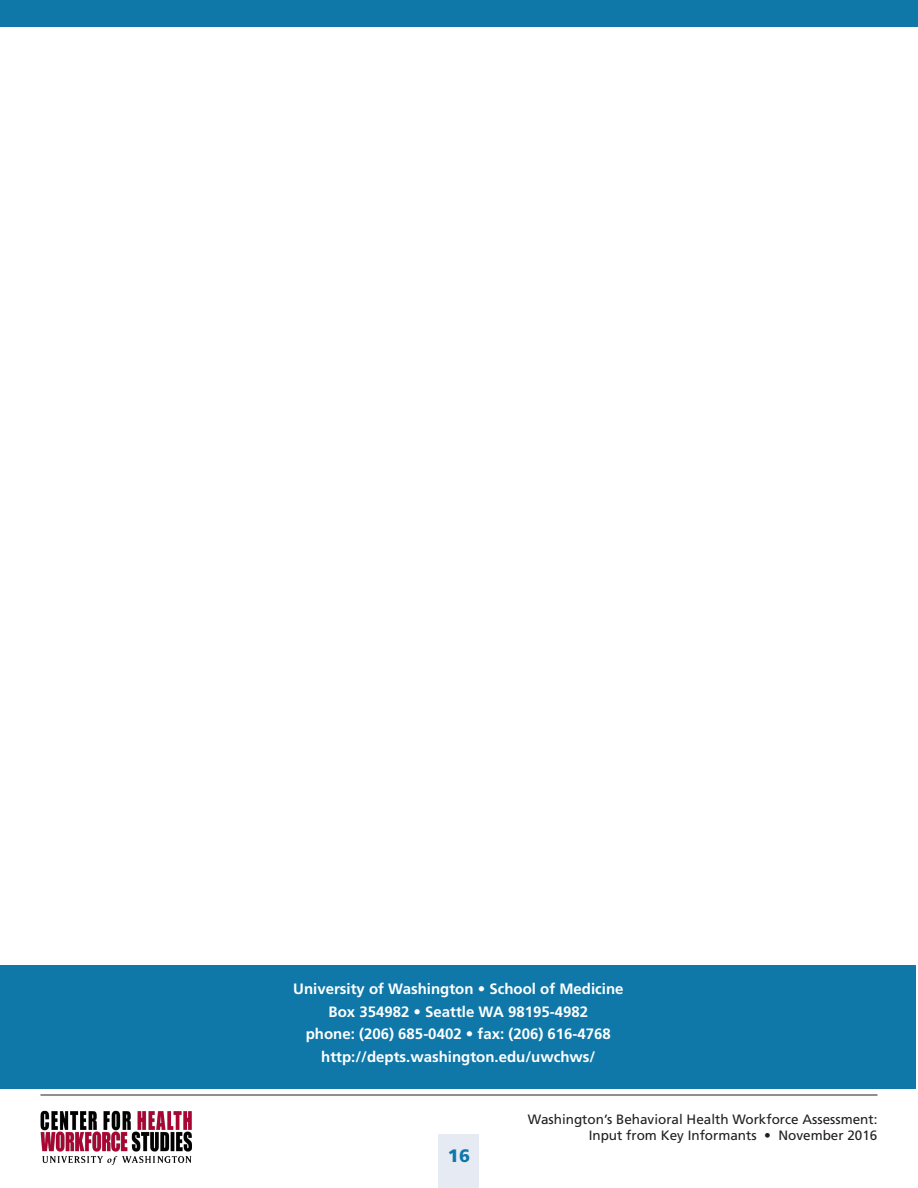
<style>
.page{position:relative;width:918px;height:1188px;background:#fff}
.page>*{position:absolute;margin:0;border:0;box-sizing:border-box;transform-origin:0 0}
.t1{font:900 18px "Frutiger";color:#0f78a8}
.Body_Frutiger{font:700 15px "Frutiger";color:#fff}
.t2{font:13.5px/15.8px "Frutiger";color:#231f20;text-align:right}
</style>
<div class="page">
<div style="left:439px;top:1134px;width:40px;height:54px;background:#e6ebf3"></div>
<div style="left:0;top:0;width:918px;height:27px;background:#0f78a8"></div>
<img style="left:40px;top:1110px;width:152px;height:55px">
<hr style="left:40px;top:1095px;width:838px;height:1px;background:#231f20">
<div style="left:0;top:966px;width:916px;height:123px;background:#0f78a8"></div>
<p class="Body_Frutiger" style="left:293px;top:980px;width:332px">University of Washington • School of Medicine</p>
<p class="Body_Frutiger" style="left:329px;top:1003px;width:261px">Box 354982 • Seattle WA 98195-4982</p>
<p class="Body_Frutiger" style="left:306px;top:1025px;width:307px">phone: (206) 685-0402 • fax: (206) 616-4768</p>
<p class="Body_Frutiger" style="left:321px;top:1048px;width:276px">http://depts.washington.edu/uwchws/</p>
<p class="t1" style="left:448px;top:1145px;width:24px">16</p>
<p class="t2" style="left:528px;top:1112px;width:351px">Washington’s Behavioral Health Workforce Assessment:<br>Input from Key Informants • November 2016</p>
</div>
